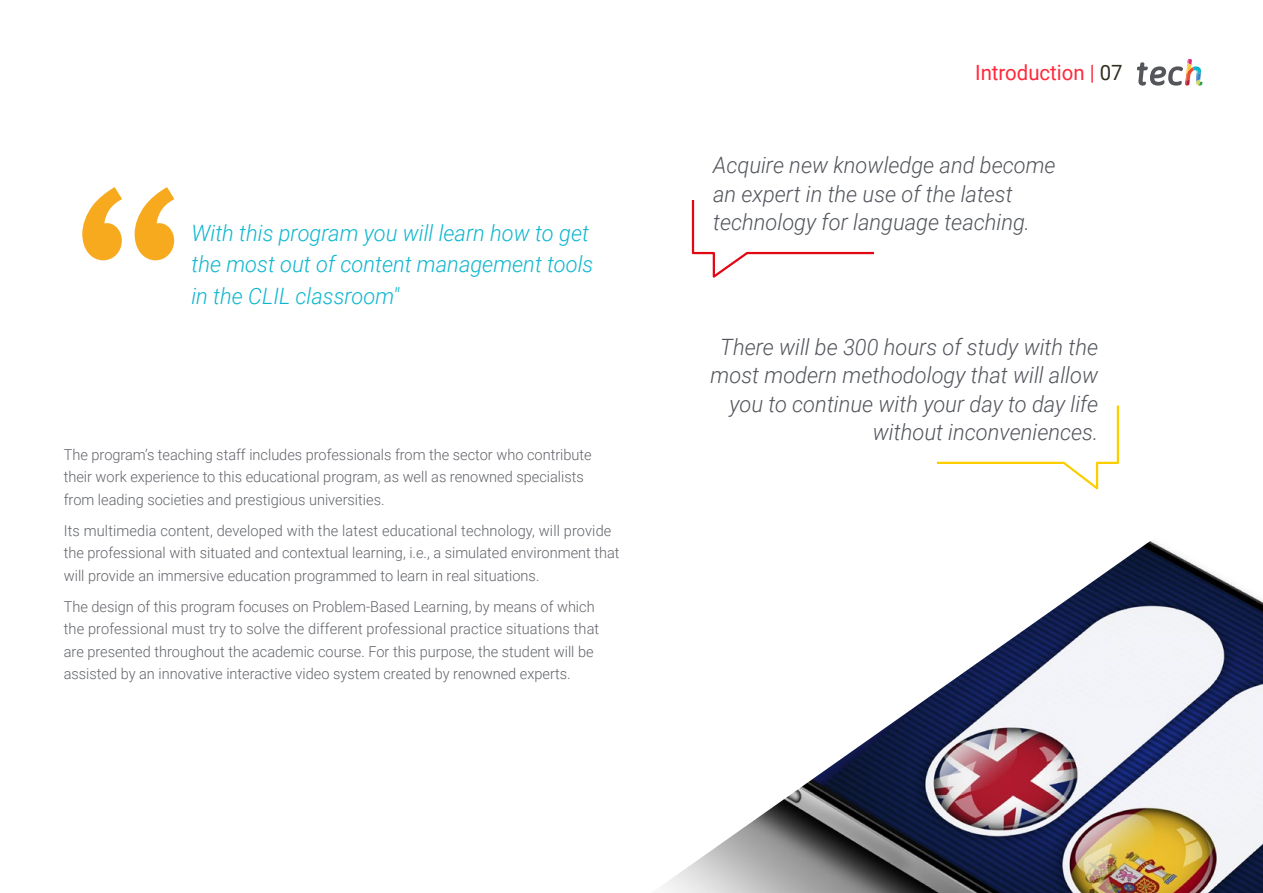
<style>
.page{position:relative;width:1263px;height:893px;background:#fff}
.page>*{position:absolute;margin:0;border:0;box-sizing:border-box;transform-origin:0 0}
.t1{font:italic 300 22.5px/28.5px "Roboto";color:#52555b;text-align:right}
.t2{font:italic 300 22.5px/31.5px "Roboto";color:#0fb6cf}
.t3{font:21px "Roboto";color:#ff293a}
.t4{font:300 15px/22.5px "Roboto";color:#61646a}
.s1{color:#312e20}
</style>
<div class="page">
<svg style="left:82px;top:187px;width:92px;height:73px"></svg>
<img style="left:662px;top:540px;width:601px;height:353px">
<svg style="left:936px;top:405px;width:184px;height:85px"></svg>
<svg style="left:691px;top:200px;width:183px;height:78px"></svg>
<svg style="left:1137px;top:59px;width:65px;height:27px"></svg>
<h1 class="t2" style="left:191px;top:216px;width:403px">With this program you will learn how to get the most out of content management tools in the CLIL classroom"</h1>
<p class="t4" style="left:64px;top:443px;width:529px">The program’s teaching staff includes professionals from the sector who contribute their work experience to this educational program, as well as renowned specialists from leading societies and prestigious universities.</p>
<p class="t4" style="left:64px;top:519px;width:557px">Its multimedia content, developed with the latest educational technology, will provide the professional with situated and contextual learning, i.e., a simulated environment that will provide an immersive education programmed to learn in real situations.</p>
<p class="t4" style="left:64px;top:595px;width:537px">The design of this program focuses on Problem-Based Learning, by means of which the professional must try to solve the different professional practice situations that are presented throughout the academic course. For this purpose, the student will be assisted by an innovative interactive video system created by renowned experts.</p>
<h2 class="t3" style="left:975px;top:57px;width:149px">Introduction | <span class="s1">07</span></h2>
<h1 class="t1" style="left:713px;top:150px;width:344px;text-align:left">Acquire new knowledge and become an expert in the use of the latest technology for language teaching.</h1>
<h1 class="t1" style="left:711px;top:332px;width:389px">There will be 300 hours of study with the most modern methodology that will allow you to continue with your day to day life without inconveniences.</h1>
</div>
